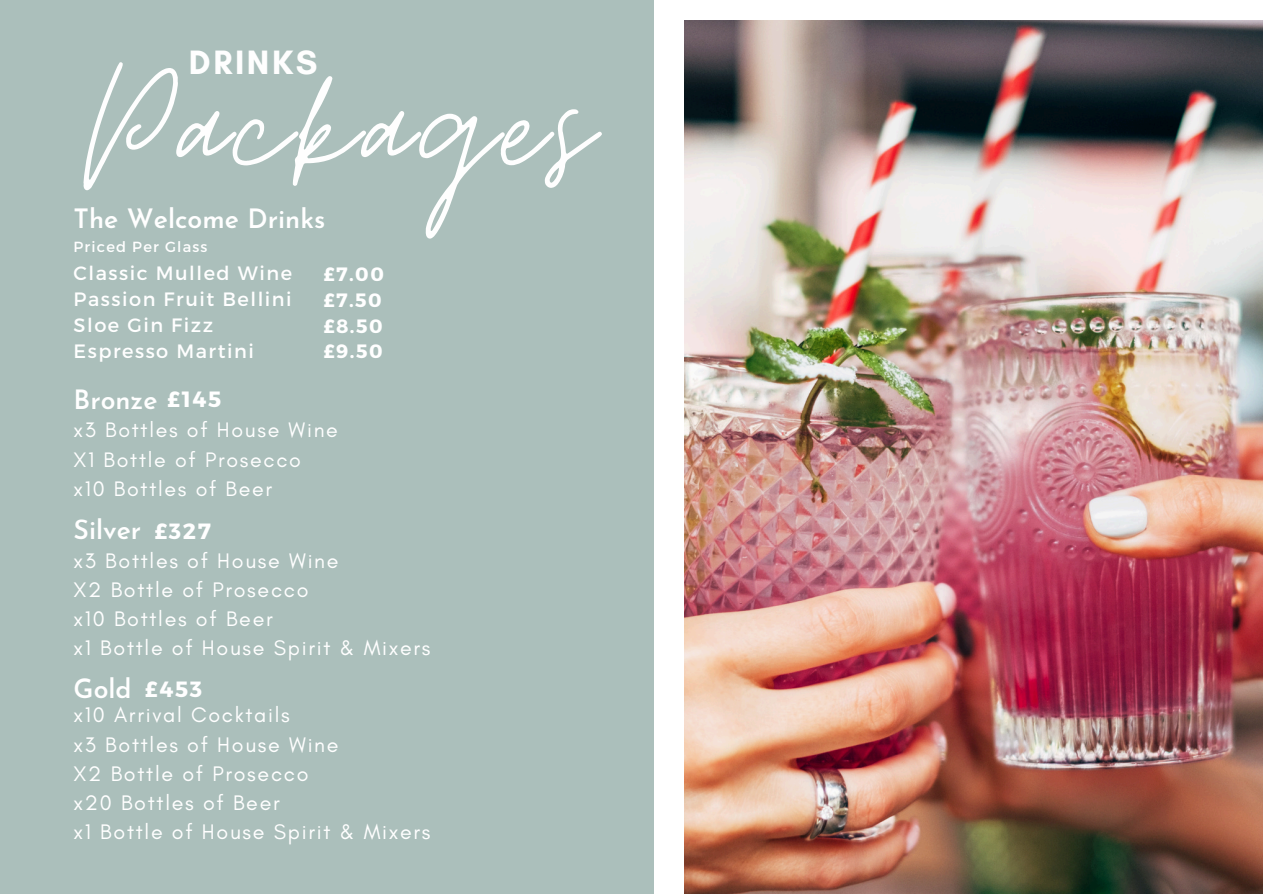
<style>
.page{position:relative;width:1263px;height:894px;background:#fff}
.page>*{position:absolute;margin:0;border:0;box-sizing:border-box;transform-origin:0 0}
.t1{font:185.1px "Moon Time";letter-spacing:.04em;color:#fefefe}
.t2{font:700 34.5px "Glacial Indifference";letter-spacing:.075em;color:#fefefe}
.t3{font:600 26.7px "Josefin Sans";color:#fff}
.t4{font:600 26.55px "Josefin Sans";color:#fff}
.t5{font:700 22.05px "Montserrat";letter-spacing:.08em;color:#fff}
.t6{font:21.45px/29.2px "Glacial Indifference";letter-spacing:.08em;color:#fff}
.t7{font:19.35px "Montserrat";letter-spacing:.08em;color:#fff}
.t8{font:700 19.35px/25.8px "Montserrat";letter-spacing:.08em;color:#fff;text-align:justify}
.t9{font:14.7px "Montserrat";letter-spacing:.08em;color:#fff}
</style>
<div class="page">
<div style="left:0;top:0;width:1263px;height:893px;background:#abbfbb"></div>
<div style="left:654px;top:0;width:609px;height:893px;background:#fff"></div>
<img style="left:685px;top:21px;width:578px;height:872px">
<h2 class="t2" style="left:189px;top:41px;width:130px">DRINKS</h2>
<h1 class="t1" style="left:83px;top:16px;width:510px">Packages</h1>
<h6 class="t3" style="left:74px;top:208px;width:253px">The Welcome Drinks</h6>
<h4 class="t7" style="left:74px;top:260px;width:220px">Classic Mulled Wine</h4>
<h3 class="t7" style="left:74px;top:286px;width:220px">Passion Fruit Bellini</h3>
<h5 class="t7" style="left:74px;top:312px;width:141px">Sloe Gin Fizz</h5>
<h3 class="t7" style="left:74px;top:338px;width:182px">Espresso Martini</h3>
<h4 class="t9" style="left:74px;top:237px;width:135px">Priced Per Glass</h4>
<h5 class="t8" style="left:324px;top:260px;width:62px">£7.00 £7.50 £8.50 £9.50</h5>
<h3 class="t4" style="left:74px;top:389px;width:85px">Bronze</h3>
<h3 class="t5" style="left:168px;top:385px;width:55px">£145</h3>
<p class="t6" style="left:74px;top:415px;width:266px">x3 Bottles of House Wine<br>X1 Bottle of Prosecco<br>x10 Bottles of Beer</p>
<p class="t4" style="left:74px;top:519px;width:69px">Silver</p>
<h4 class="t5" style="left:155px;top:516px;width:58px">£327</h4>
<p class="t6" style="left:74px;top:545px;width:358px">x3 Bottles of House Wine<br>X2 Bottle of Prosecco<br>x10 Bottles of Beer<br>x1 Bottle of House Spirit &amp; Mixers</p>
<p class="t4" style="left:74px;top:677px;width:59px">Gold</p>
<h5 class="t5" style="left:145px;top:674px;width:58px">£453</h5>
<p class="t6" style="left:74px;top:700px;width:358px">x10 Arrival Cocktails<br>x3 Bottles of House Wine<br>X2 Bottle of Prosecco<br>x20 Bottles of Beer<br>x1 Bottle of House Spirit &amp; Mixers</p>
</div>
